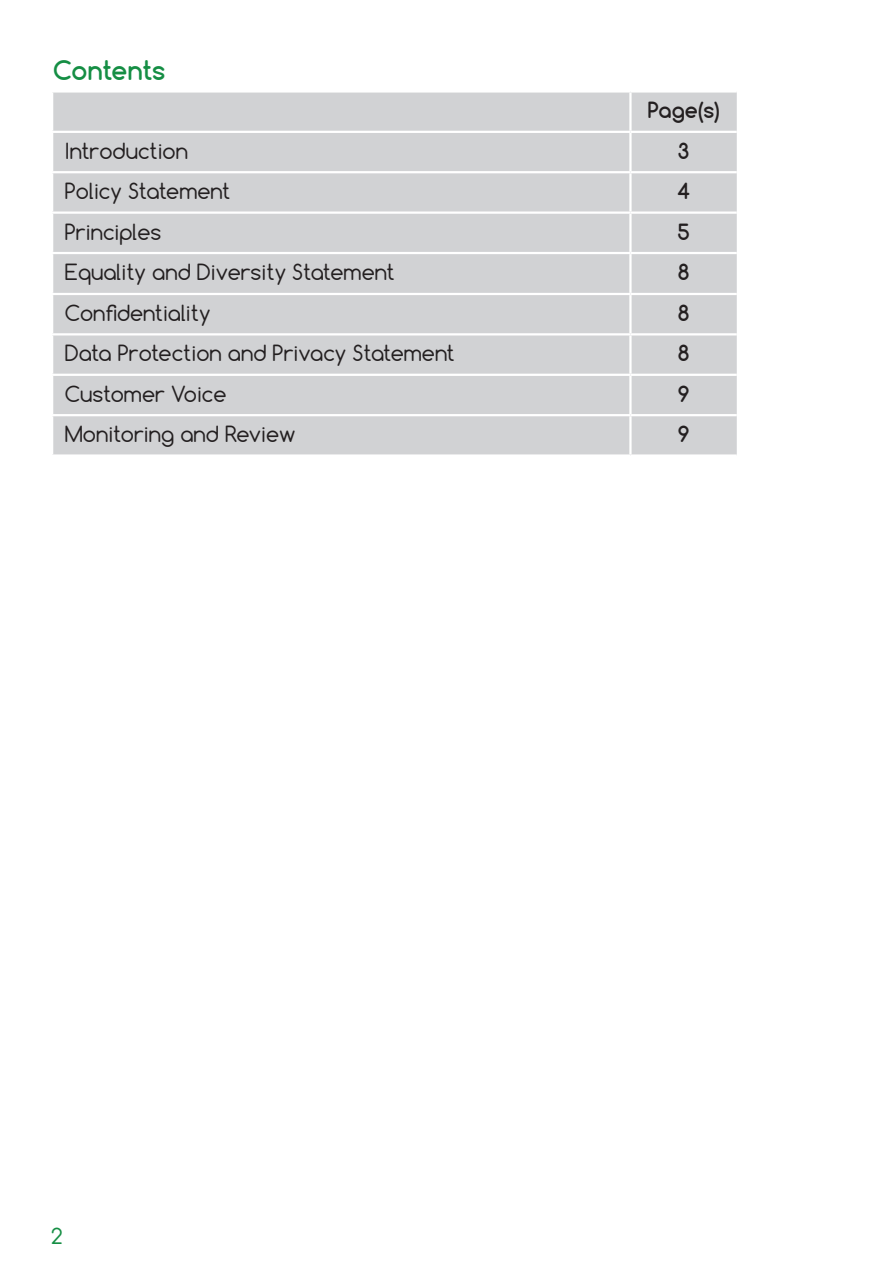
<style>
.page{position:relative;width:893px;height:1263px;background:#fff}
.page>*{position:absolute;margin:0;border:0;box-sizing:border-box;transform-origin:0 0}
.t1{font:700 25.5px "Comfortaa";letter-spacing:-.01em;color:#158e44}
.t2{font:21px "Comfortaa";color:#231f20}
.t3{font:700 21px "Comfortaa";color:#231f20}
.t4{font:21px "Comfortaa";color:#158e44}
</style>
<div class="page">
<div style="left:53px;top:93px;width:684px;height:361px;background:#d1d2d4"></div>
<hr style="left:629px;top:93px;width:3px;height:38px;background:#fff">
<hr style="left:51px;top:131px;width:579px;height:2px;background:#fff">
<hr style="left:630px;top:131px;width:107px;height:2px;background:#fff">
<hr style="left:629px;top:133px;width:3px;height:38px;background:#fff">
<hr style="left:51px;top:171px;width:579px;height:2px;background:#fff">
<hr style="left:630px;top:171px;width:107px;height:2px;background:#fff">
<hr style="left:629px;top:173px;width:3px;height:38px;background:#fff">
<hr style="left:51px;top:211px;width:579px;height:3px;background:#fff">
<hr style="left:630px;top:211px;width:107px;height:3px;background:#fff">
<hr style="left:629px;top:214px;width:3px;height:38px;background:#fff">
<hr style="left:51px;top:252px;width:579px;height:2px;background:#fff">
<hr style="left:630px;top:252px;width:107px;height:2px;background:#fff">
<hr style="left:629px;top:254px;width:3px;height:39px;background:#fff">
<hr style="left:51px;top:293px;width:579px;height:2px;background:#fff">
<hr style="left:630px;top:293px;width:107px;height:2px;background:#fff">
<hr style="left:629px;top:295px;width:3px;height:38px;background:#fff">
<hr style="left:51px;top:333px;width:579px;height:2px;background:#fff">
<hr style="left:630px;top:333px;width:107px;height:2px;background:#fff">
<hr style="left:629px;top:335px;width:3px;height:39px;background:#fff">
<hr style="left:51px;top:374px;width:579px;height:2px;background:#fff">
<hr style="left:630px;top:374px;width:107px;height:2px;background:#fff">
<hr style="left:629px;top:376px;width:3px;height:38px;background:#fff">
<hr style="left:51px;top:414px;width:579px;height:2px;background:#fff">
<hr style="left:630px;top:414px;width:107px;height:2px;background:#fff">
<hr style="left:629px;top:416px;width:3px;height:38px;background:#fff">
<p class="t1" style="left:53px;top:54px;width:114px">Contents</p>
<p class="t3" style="left:648px;top:97px;width:73px">Page(s)</p>
<p class="t2" style="left:65px;top:137px;width:125px">Introduction</p>
<p class="t3" style="left:678px;top:137px;width:13px">3</p>
<p class="t2" style="left:65px;top:178px;width:167px">Policy Statement</p>
<p class="t3" style="left:677px;top:178px;width:15px">4</p>
<p class="t2" style="left:65px;top:218px;width:98px">Principles</p>
<p class="t3" style="left:677px;top:218px;width:14px">5</p>
<p class="t2" style="left:65px;top:259px;width:331px">Equality and Diversity Statement</p>
<p class="t3" style="left:678px;top:259px;width:13px">8</p>
<p class="t2" style="left:65px;top:300px;width:147px">Confidentiality</p>
<p class="t3" style="left:678px;top:300px;width:13px">8</p>
<p class="t2" style="left:65px;top:340px;width:391px">Data Protection and Privacy Statement</p>
<p class="t3" style="left:678px;top:340px;width:13px">8</p>
<p class="t2" style="left:65px;top:380px;width:163px">Customer Voice</p>
<p class="t3" style="left:678px;top:380px;width:13px">9</p>
<p class="t2" style="left:65px;top:421px;width:232px">Monitoring and Review</p>
<p class="t3" style="left:678px;top:421px;width:13px">9</p>
<p class="t4" style="left:51px;top:1222px;width:13px">2</p>
</div>
